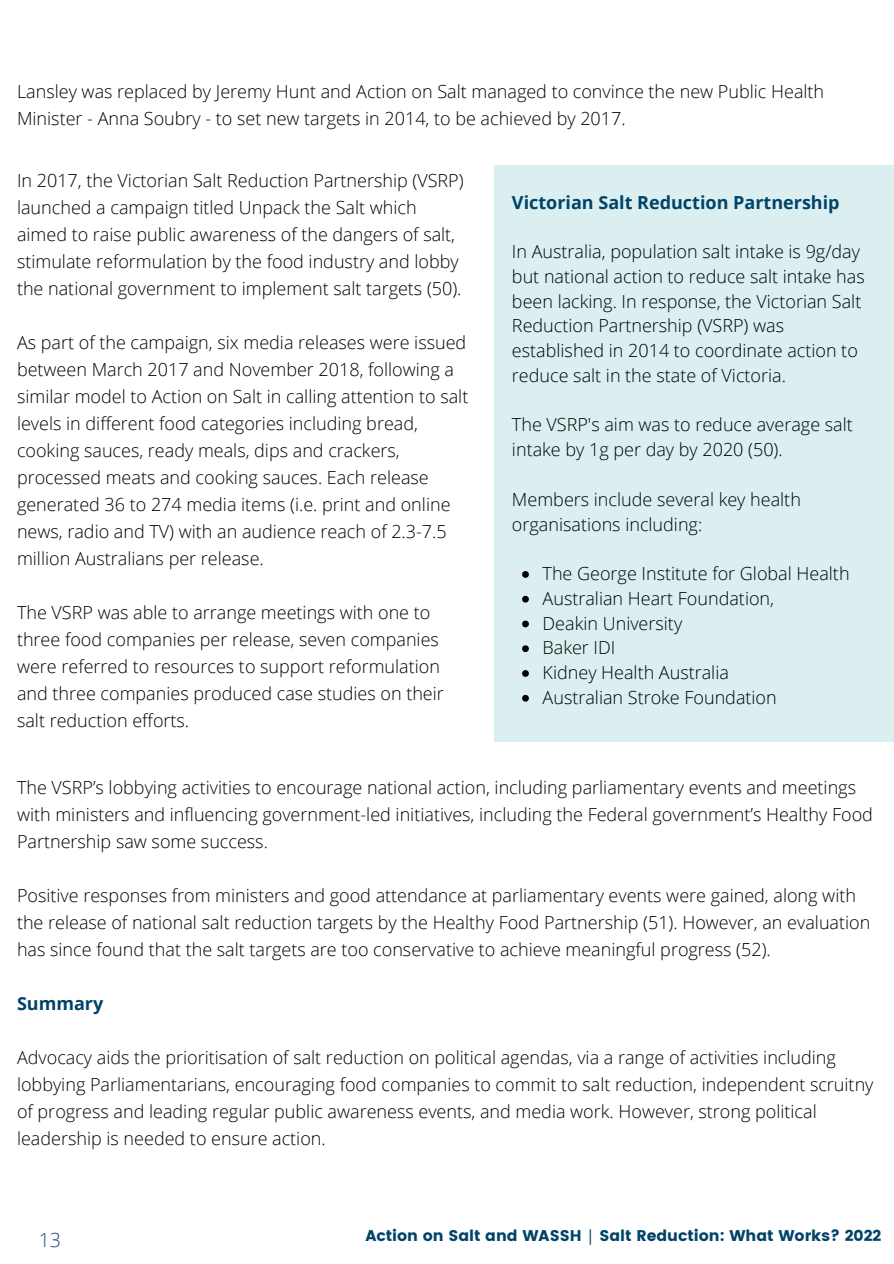
<style>
.page{position:relative;width:894px;height:1264px;background:#fff}
.page>*{position:absolute;margin:0;border:0;box-sizing:border-box;transform-origin:0 0}
.t1{font:300 19.5px "Open Sans";color:#274472}
.t2{font:300 18px/27px "Open Sans";color:#000}
.t3{font:700 18px "Open Sans";color:#004369}
.t4{font:15.45px "Poppins";color:#004369}
.s1{font-family:"Noto Sans Hebrew"}
</style>
<div class="page">
<div style="left:493px;top:165px;width:400px;height:576px;background:#dbeff1"></div>
<svg style="left:522px;top:571px;width:6px;height:7px"></svg>
<svg style="left:522px;top:596px;width:6px;height:6px"></svg>
<svg style="left:522px;top:620px;width:6px;height:7px"></svg>
<svg style="left:522px;top:645px;width:6px;height:7px"></svg>
<svg style="left:522px;top:670px;width:6px;height:7px"></svg>
<svg style="left:522px;top:695px;width:6px;height:6px"></svg>
<p class="t2" style="left:17px;top:78px;width:808px">Lansley was replaced by Jeremy Hunt and Action on Salt managed to convince the new Public Health<br>Minister - Anna Soubry - to set new targets in 2014, to be achieved by 2017.</p>
<h2 class="t2" style="left:17px;top:167px;width:448px">In 2017, the Victorian Salt Reduction Partnership (VSRP) launched a campaign titled Unpack the Salt which aimed to raise public awareness of the dangers of salt, stimulate reformulation by the food industry and lobby the national government to implement salt targets (50).</h2>
<h2 class="t2" style="left:17px;top:329px;width:452px">As part of the campaign, six media releases were issued between March 2017 and November 2018, following a similar model to Action on Salt in calling attention to salt levels in different food categories including bread, cooking sauces, ready meals, dips and crackers, processed meats and cooking sauces. Each release generated 36 to 274 media items (i.e. print and online news, radio and TV) with an audience reach of 2.3-7.5 million Australians per release.</h2>
<h2 class="t2" style="left:17px;top:599px;width:428px">The VSRP was able to arrange meetings with one to three food companies per release, seven companies were referred to resources to support reformulation and three companies produced case studies on their salt reduction efforts.</h2>
<h2 class="t3" style="left:512px;top:189px;width:329px">Victorian Salt Reduction Partnership</h2>
<h1 class="t2" style="left:512px;top:239px;width:354px;line-height:24.8px">In Australia, population salt intake is 9g/day but national action to reduce salt intake has been lacking. In response, the Victorian Salt Reduction Partnership (VSRP) was established in 2014 to coordinate action to reduce salt in the state of Victoria.</h1>
<h2 class="t2" style="left:512px;top:412px;width:342px;line-height:24.8px">The VSRP's aim was to reduce average salt intake by 1g per day by 2020 (50).</h2>
<h2 class="t2" style="left:512px;top:486px;width:290px;line-height:24.8px">Members include several key health organisations including:</h2>
<h2 class="t2" style="left:542px;top:559px;width:308px">The George Institute for Global Health</h2>
<p class="t2" style="left:542px;top:584px;width:233px">Australian Heart Foundation,</p>
<p class="t2" style="left:542px;top:609px;width:141px">Deakin University</p>
<p class="t2" style="left:542px;top:634px;width:74px">Baker IDI</p>
<p class="t2" style="left:542px;top:658px;width:188px">Kidney Health Australia</p>
<p class="t2" style="left:542px;top:683px;width:235px">Australian Stroke Foundation</p>
<h2 class="t2" style="left:17px;top:773px;width:857px">The VSRP’s lobbying activities to encourage national action, including parliamentary events and meetings with ministers and influencing government-led initiatives, including the Federal government’s Healthy Food<br>Partnership saw some success.</h2>
<h2 class="t2" style="left:17px;top:881px;width:854px">Positive responses from ministers and good attendance at parliamentary events were gained, along with the release of national salt reduction targets by the Healthy Food Partnership (51). However, an evaluation has since found that the salt targets are too conservative to achieve meaningful progress (52).</h2>
<h1 class="t3" style="left:17px;top:990px;width:88px">Summary</h1>
<h2 class="t2" style="left:17px;top:1043px;width:857px">Advocacy aids the prioritisation of salt reduction on political agendas, via a range of activities including lobbying Parliamentarians, encouraging food companies to commit to salt reduction, independent scruitny of progress and leading regular public awareness events, and media work. However, strong political leadership is needed to ensure action.</h2>
<p class="t1" style="left:39px;top:1226px;width:24px">13</p>
<p class="t4" style="left:365px;top:1226px;width:517px">Action on Salt and WASSH <span class="s1">׀</span> Salt Reduction: What Works? 2022</p>
</div>
